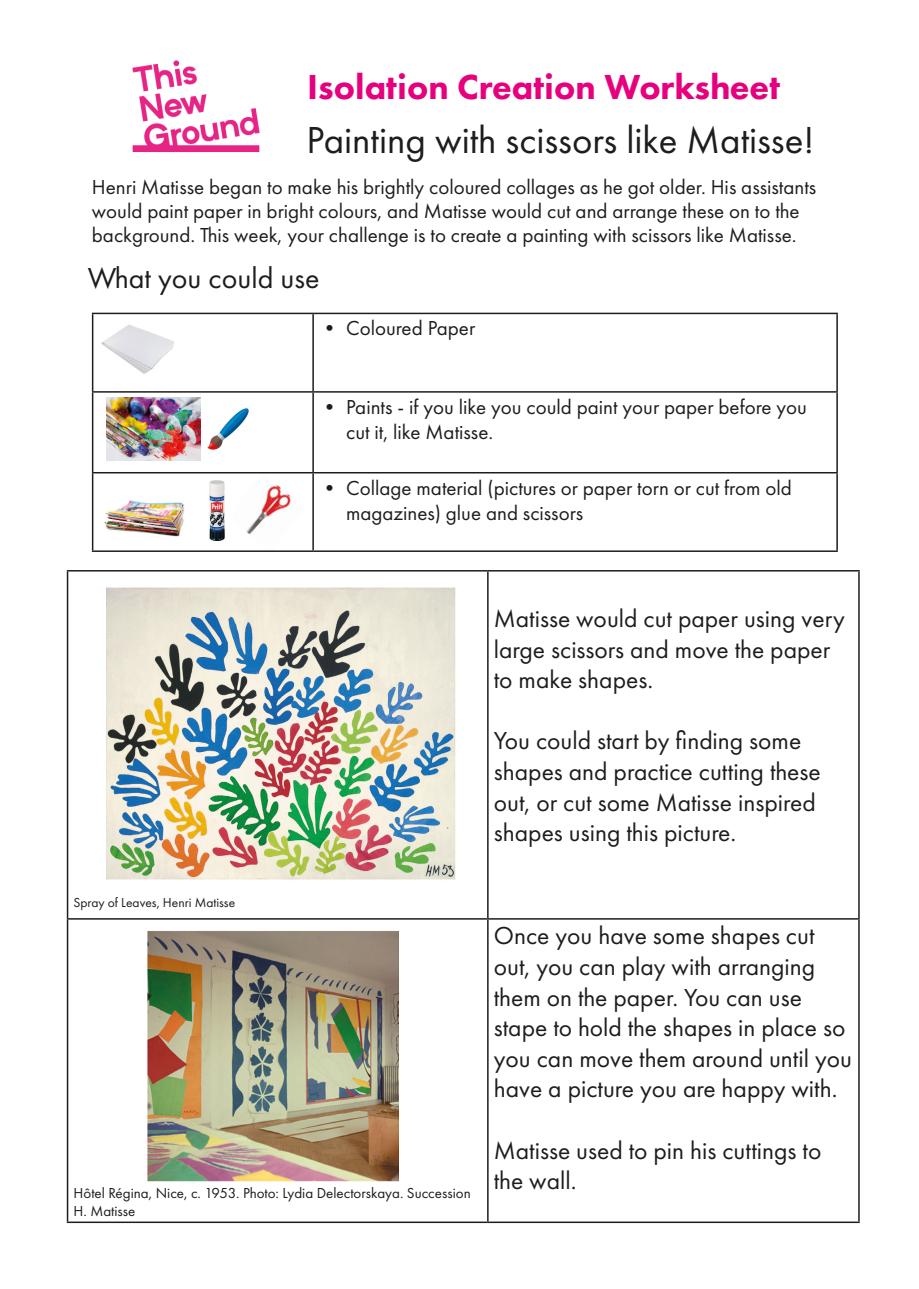
<style>
.page{position:relative;width:919px;height:1289px;background:#fff}
.page>*{position:absolute;margin:0;border:0;box-sizing:border-box;transform-origin:0 0}
.t1{font:39px "Futura PT";color:#1d1d1b}
.t2{font:800 36px "Futura PT";color:#e6007e}
.t3{font:30px "Futura PT";color:#1d1d1b}
.t4{font:25.5px/30.6px "Futura PT";color:#1d1d1b}
.t5{font:21px/25.2px "Futura PT";color:#1d1d1b}
.t6{font:15px/18px "Futura PT";color:#1d1d1b}
.t7{font:13.5px "Futura PT";color:#1d1d1b}
</style>
<div class="page">
<img style="left:227px;top:473px;width:79px;height:61px">
<img style="left:132px;top:60px;width:128px;height:92px">
<hr style="left:92px;top:313px;width:221px;height:1px;background:#1d1d1b">
<hr style="left:92px;top:314px;width:1px;height:77px;background:#1d1d1b">
<hr style="left:313px;top:313px;width:524px;height:1px;background:#1d1d1b">
<hr style="left:312px;top:314px;width:2px;height:77px;background:#1d1d1b">
<hr style="left:836px;top:314px;width:1px;height:77px;background:#1d1d1b">
<hr style="left:92px;top:391px;width:221px;height:1px;background:#1d1d1b">
<hr style="left:92px;top:392px;width:1px;height:80px;background:#1d1d1b">
<hr style="left:313px;top:391px;width:524px;height:1px;background:#1d1d1b">
<hr style="left:312px;top:392px;width:2px;height:80px;background:#1d1d1b">
<hr style="left:836px;top:392px;width:1px;height:80px;background:#1d1d1b">
<hr style="left:92px;top:472px;width:221px;height:1px;background:#1d1d1b">
<hr style="left:92px;top:473px;width:1px;height:77px;background:#1d1d1b">
<hr style="left:313px;top:472px;width:524px;height:1px;background:#1d1d1b">
<hr style="left:312px;top:473px;width:2px;height:77px;background:#1d1d1b">
<hr style="left:836px;top:473px;width:1px;height:77px;background:#1d1d1b">
<hr style="left:92px;top:550px;width:221px;height:2px;background:#1d1d1b">
<hr style="left:313px;top:550px;width:524px;height:2px;background:#1d1d1b">
<img style="left:207px;top:408px;width:42px;height:42px">
<img style="left:101px;top:324px;width:73px;height:50px">
<img style="left:104px;top:500px;width:81px;height:37px">
<img style="left:209px;top:480px;width:23px;height:60px">
<hr style="left:67px;top:570px;width:421px;height:1px;background:#1d1d1b">
<hr style="left:67px;top:571px;width:1px;height:347px;background:#1d1d1b">
<hr style="left:488px;top:570px;width:371px;height:1px;background:#1d1d1b">
<hr style="left:487px;top:571px;width:1px;height:347px;background:#1d1d1b">
<hr style="left:858px;top:571px;width:1px;height:347px;background:#1d1d1b">
<hr style="left:67px;top:918px;width:421px;height:1px;background:#1d1d1b">
<hr style="left:67px;top:919px;width:1px;height:302px;background:#1d1d1b">
<hr style="left:488px;top:918px;width:371px;height:1px;background:#1d1d1b">
<hr style="left:487px;top:919px;width:1px;height:302px;background:#1d1d1b">
<hr style="left:858px;top:919px;width:1px;height:302px;background:#1d1d1b">
<hr style="left:67px;top:1221px;width:421px;height:1px;background:#1d1d1b">
<hr style="left:488px;top:1221px;width:371px;height:1px;background:#1d1d1b">
<img style="left:106px;top:398px;width:95px;height:63px">
<img style="left:106px;top:587px;width:350px;height:293px">
<img style="left:148px;top:930px;width:250px;height:251px">
<p class="t2" style="left:307px;top:64px;width:474px">Isolation Creation Worksheet</p>
<p class="t1" style="left:306px;top:117px;width:509px">Painting with scissors like Matisse!</p>
<p class="t5" style="left:92px;top:175px;width:725px;line-height:24px">Henri Matisse began to make his brightly coloured collages as he got older. His assistants would paint paper in bright colours, and Matisse would cut and arrange these on to the background. This week, your challenge is to create a painting with scissors like Matisse.</p>
<p class="t3" style="left:88px;top:260px;width:233px">What you could use</p>
<p class="t5" style="left:319px;top:316px;width:158px">• Coloured Paper</p>
<p class="t5" style="left:346px;top:394px;width:462px;text-indent:-27px">• Paints - if you like you could paint your paper before you cut it, like Matisse.</p>
<p class="t5" style="left:346px;top:475px;width:447px;text-indent:-27px">• Collage material (pictures or paper torn or cut from old magazines) glue and scissors</p>
<p class="t7" style="left:74px;top:894px;width:163px">Spray of Leaves, Henri Matisse</p>
<p class="t4" style="left:494px;top:603px;width:352px">Matisse would cut paper using very large scissors and move the paper to make shapes.</p>
<p class="t4" style="left:494px;top:725px;width:328px">You could start by finding some shapes and practice cutting these out, or cut some Matisse inspired shapes using this picture.</p>
<p class="t6" style="left:74px;top:1184px;width:398px">Hôtel Régina, Nice, c. 1953. Photo: Lydia Delectorskaya. Succession<br>H. Matisse</p>
<p class="t4" style="left:494px;top:920px;width:359px">Once you have some shapes cut out, you can play with arranging them on the paper. You can use stape to hold the shapes in place so you can move them around until you have a picture you are happy with.</p>
<p class="t4" style="left:494px;top:1134px;width:329px">Matisse used to pin his cuttings to the wall.</p>
</div>
